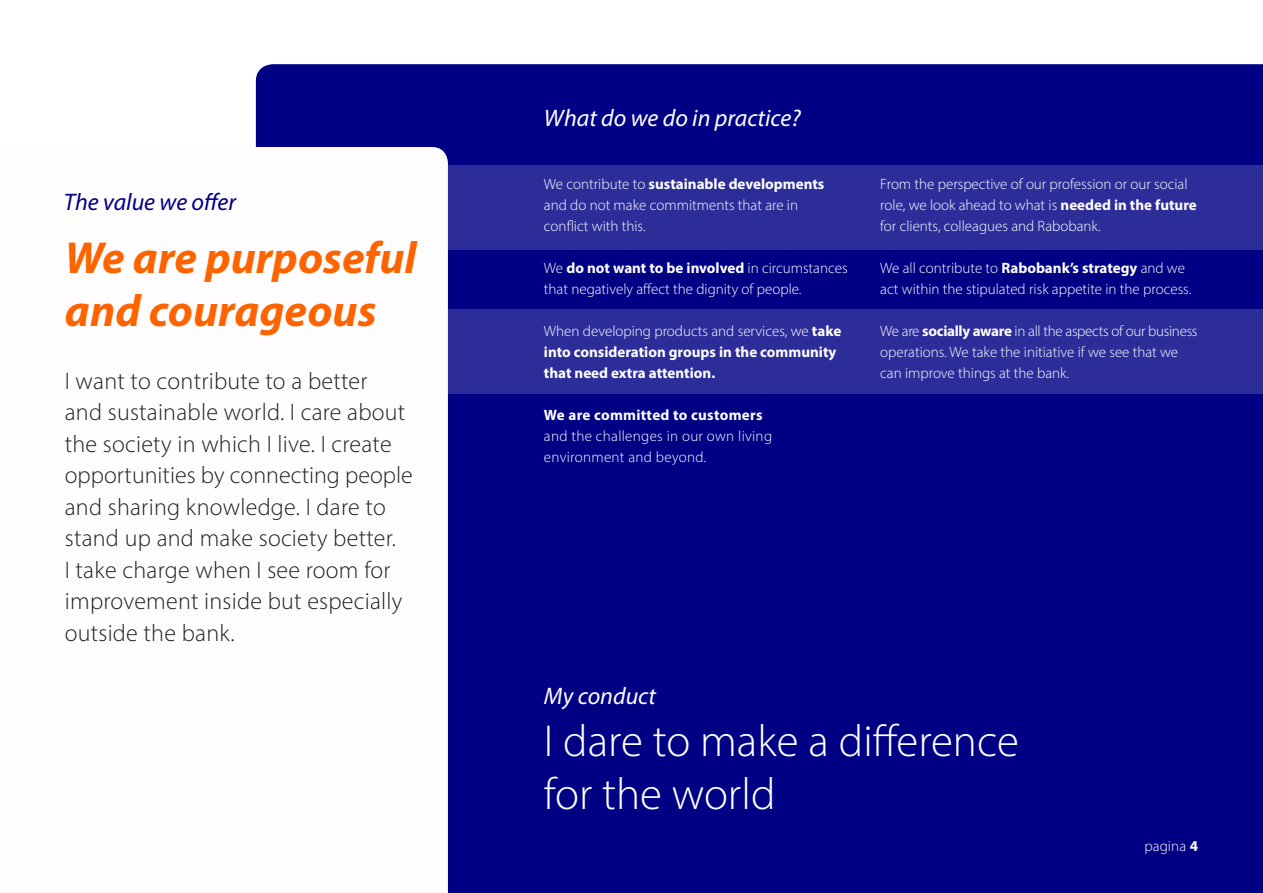
<style>
.page{position:relative;width:1263px;height:893px;background:#fff}
.page>*{position:absolute;margin:0;border:0;box-sizing:border-box;transform-origin:0 0}
.t1{font:300 45px "Myriad Pro";color:#fff}
.t2{font:italic 700 45px/52.5px "Myriad Pro";color:#fd6400}
.t3{font:300 24px/31.5px "Myriad Pro";letter-spacing:.01em;color:#231f20}
.t4{font:italic 24px "Myriad Pro";color:#fffdfe}
.t5{font:italic 24px "Myriad Pro";color:#000085}
.t6{font:300 15px/21px "Myriad Pro";color:#fff}
.t7{font:700 15px/21px "Myriad Pro";color:#fff}
.t8{font:300 15px/21px "Myriad Pro";letter-spacing:.02em;color:#fff}
.t9{font:300 15px "Myriad Pro";letter-spacing:.01em;color:#fffdfe}
.s1{font-weight:700}
.s2{font-weight:300}
</style>
<div class="page">
<div style="left:256px;top:64px;width:1007px;height:829px;background:#000085"></div>
<div style="left:448px;top:310px;width:815px;height:84px;background:#33339d"></div>
<div style="left:448px;top:166px;width:815px;height:84px;background:#33339d"></div>
<svg style="left:256px;top:147px;width:192px;height:746px"></svg>
<p class="t5" style="left:64px;top:187px;width:174px">The value we offer</p>
<p class="t2" style="left:65px;top:230px;width:353px">We are purposeful and courageous</p>
<p class="t3" style="left:65px;top:365px;width:350px">I want to contribute to a better<br>and sustainable world. I care about the society in which I live. I create opportunities by connecting people and sharing knowledge. I dare to stand up and make society better.<br>I take charge when I see room for improvement inside but especially outside the bank.</p>
<p class="t4" style="left:544px;top:103px;width:258px">What do we do in practice?</p>
<p class="t6" style="left:544px;top:173px;width:282px">We contribute to <span class="s1">sustainable developments </span>and do not make commitments that are in conflict with this.</p>
<p class="t6" style="left:544px;top:257px;width:305px">We <span class="s1">do not want to be involved</span> in circumstances that negatively affect the dignity of people.</p>
<p class="t7" style="left:544px;top:320px;width:299px"><span class="s2">When developing products and services, we</span> take into consideration groups in the community that need extra attention.</p>
<p class="t8" style="left:544px;top:404px;width:230px"><span class="s1">We are committed to customers </span>and the challenges in our own living</p>
<p class="t8" style="left:544px;top:446px;width:164px">environment and beyond.</p>
<p class="t6" style="left:880px;top:173px;width:318px">From the perspective of our profession or our social role, we look ahead to what is <span class="s1">needed in the future </span>for clients, colleagues and Rabobank.</p>
<p class="t6" style="left:880px;top:257px;width:313px">We all contribute to <span class="s1">Rabobank’s strategy</span> and we act within the stipulated risk appetite in the process.</p>
<p class="t6" style="left:880px;top:320px;width:319px">We are <span class="s1">socially aware</span> in all the aspects of our business operations. We take the initiative if we see that we can improve things at the bank.</p>
<p class="t4" style="left:544px;top:681px;width:114px">My conduct</p>
<p class="t1" style="left:544px;top:714px;width:476px">I dare to make a difference</p>
<p class="t1" style="left:544px;top:766px;width:233px">for the world</p>
<p class="t9" style="left:1144px;top:836px;width:55px">pagina <span class="s1">4</span></p>
</div>
